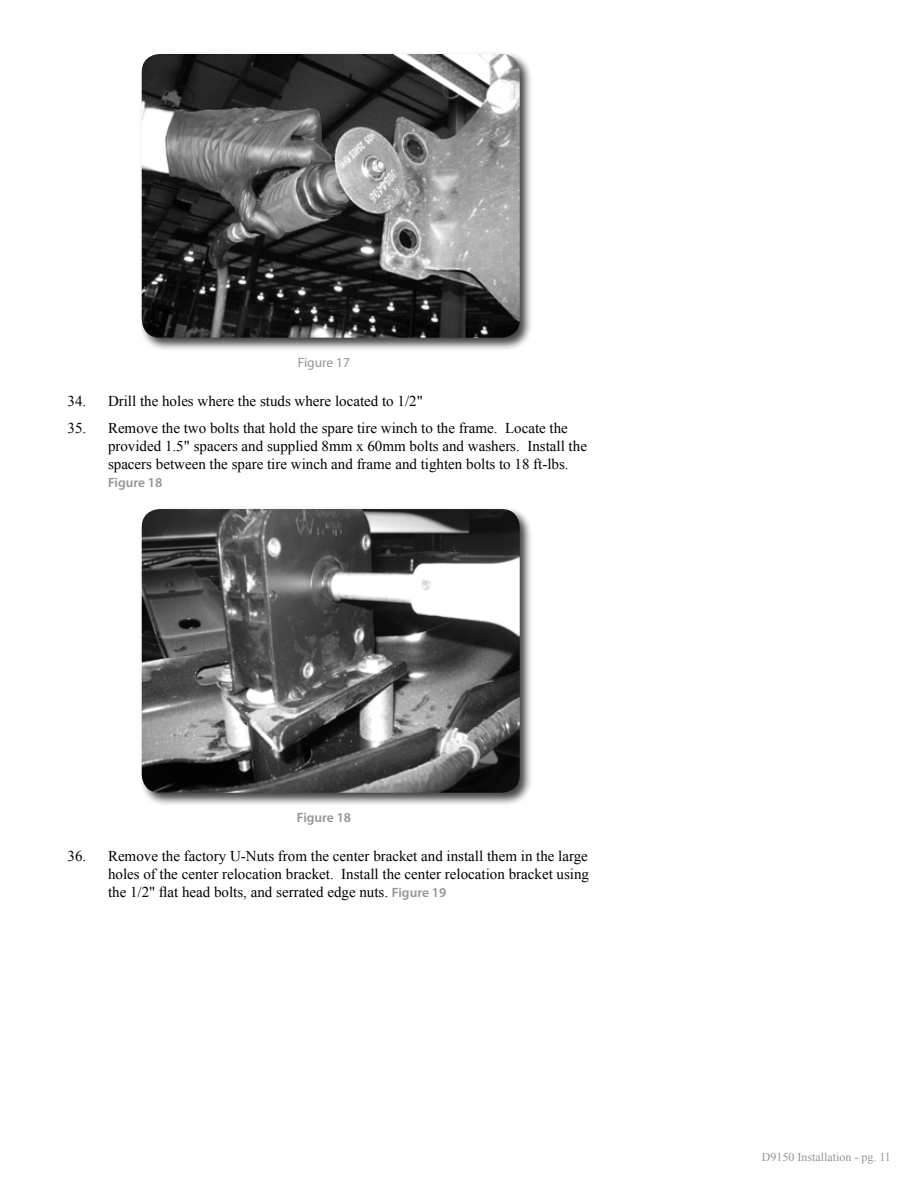
<style>
.page{position:relative;width:918px;height:1188px;background:#fff}
.page>*{position:absolute;margin:0;border:0;box-sizing:border-box;transform-origin:0 0}
.t1{font:15px/18px "Times New Roman";color:#000}
.t2{font:600 13.5px "Myriad Pro";color:#939598}
.t3{font:13.5px "Myriad Pro";color:#939598}
.t4{font:12px "Times New Roman";color:#939598}
.s1{font-family:"Myriad Pro";font-weight:600;font-size:13.5px;color:#939598}
</style>
<div class="page">
<div style="left:139px;top:51px;width:394px;height:300px;background:#000;opacity:.75"></div>
<img style="left:142px;top:54px;width:378px;height:284px">
<div style="left:139px;top:506px;width:394px;height:300px;background:#000;opacity:.75"></div>
<img style="left:142px;top:509px;width:378px;height:284px">
<p class="t3" style="left:298px;top:354px;width:54px">Figure 17</p>
<p class="t1" style="left:68px;top:392px;width:357px">34. Drill the holes where the studs where located to 1/2"</p>
<p class="t1" style="left:108px;top:419px;width:480px;text-indent:-40px">35. Remove the two bolts that hold the spare tire winch to the frame. Locate the provided 1.5" spacers and supplied 8mm x 60mm bolts and washers. Install the spacers between the spare tire winch and frame and tighten bolts to 18 ft-lbs.</p>
<p class="t2" style="left:108px;top:474px;width:56px">Figure 18</p>
<p class="t2" style="left:297px;top:809px;width:56px">Figure 18</p>
<p class="t1" style="left:108px;top:847px;width:483px;text-align:justify;text-indent:-41px">36. Remove the factory U-Nuts from the center bracket and install them in the large holes of the center relocation bracket. Install the center relocation bracket using the 1/2" flat head bolts, and serrated edge nuts. <span class="s1">Figure 19</span></p>
<p class="t4" style="left:762px;top:1149px;width:131px">D9150 Installation - pg. 11</p>
</div>
